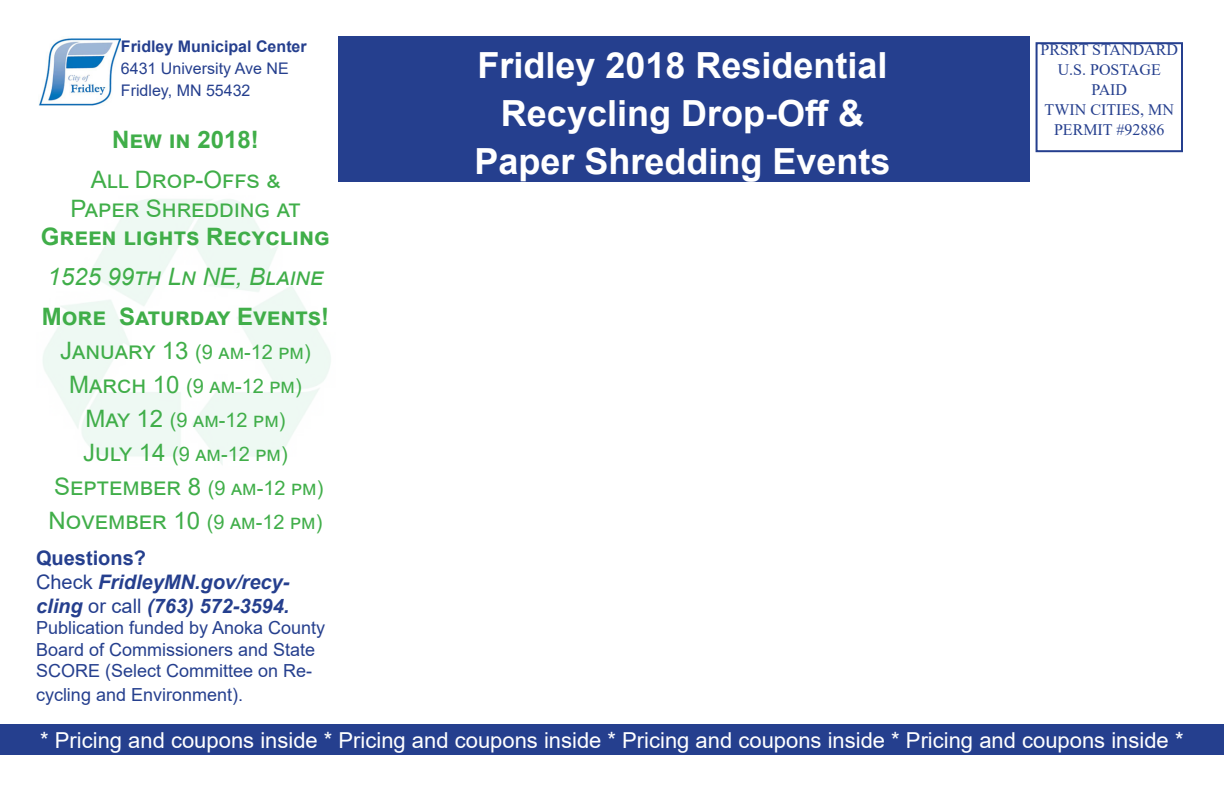
<style>
.page{position:relative;width:1224px;height:792px;background:#fff}
.page>*{position:absolute;margin:0;border:0;box-sizing:border-box;transform-origin:0 0}
.t1{font:700 36px "Arial";color:#fff}
.t2{font:24px "Arial";color:#40ae49}
.t3{font:700 24px "Arial";color:#40ae49}
.t4{font:italic 24px "Arial";color:#40ae49}
.t5{font:22px "Arial";color:#fff}
.t6{font:20px "Arial";color:#40ae49}
.t7{font:italic 700 20px/24px "Arial";color:#253f8e}
.t8{font:700 20px "Arial";color:#253f8e}
.t9{font:18px/21.6px "Arial";color:#253f8e}
.t10{font:16px "Times New Roman";color:#253f8e}
.t11{font:16px "Arial";color:#253f8e}
.t12{font:700 16px "Arial";color:#253f8e}
.s1{font-size:24px}
.s2{font-size:20px}
.s3{font-weight:400;font-style:normal}
</style>
<div class="page">
<div style="left:338px;top:36px;width:692px;height:145px;background:#253f8e"></div>
<div style="left:1036px;top:42px;width:147px;height:110px;border:2px solid #253f8e"></div>
<img style="left:39px;top:38px;width:81px;height:67px">
<div style="left:0;top:724px;width:1224px;height:31px;background:#253f8e"></div>
<p class="t12" style="left:121px;top:35px;width:187px">Fridley Municipal Center</p>
<p class="t11" style="left:121px;top:57px;width:169px">6431 University Ave NE</p>
<p class="t11" style="left:121px;top:79px;width:131px">Fridley, MN 55432</p>
<p class="t3" style="left:112px;top:123px;width:148px">New in 2018!</p>
<p class="t2" style="left:91px;top:163px;width:191px">All Drop-Offs &amp;</p>
<p class="t2" style="left:71px;top:192px;width:232px">Paper Shredding at</p>
<p class="t3" style="left:41px;top:220px;width:291px">Green lights Recycling</p>
<p class="t4" style="left:47px;top:262px;width:278px">1525 99th Ln NE, Blaine</p>
<p class="t3" style="left:42px;top:300px;width:289px">More Saturday Events!</p>
<p class="t6" style="left:60px;top:339px;width:252px"><span class="s1">January 13</span> (9 am-12 pm)</p>
<p class="t6" style="left:69px;top:373px;width:234px"><span class="s1">March 10</span> (9 am-12 pm)</p>
<p class="t6" style="left:86px;top:407px;width:201px"><span class="s1">May 12</span> (9 am-12 pm)</p>
<p class="t6" style="left:83px;top:441px;width:206px"><span class="s1">July 14</span> (9 am-12 pm)</p>
<p class="t2" style="left:54px;top:471px;width:271px">September 8 <span class="s2">(9 am-12 pm)</span></p>
<p class="t2" style="left:49px;top:505px;width:275px">November 10 <span class="s2">(9 am-12 pm)</span></p>
<p class="t8" style="left:36px;top:544px;width:112px">Questions?</p>
<p class="t7" style="left:36px;top:570px;width:255px"><span class="s3">Check</span> FridleyMN.gov/recy&shy;cling <span class="s3">or call</span> (763) 572-3594.</p>
<p class="t9" style="left:36px;top:617px;width:291px">Publication funded by Anoka County<br>Board of Commissioners and State<br>SCORE (Select Committee on Re-</p>
<p class="t9" style="left:36px;top:684px;width:209px">cycling and Environment).</p>
<p class="t1" style="left:477px;top:40px;width:412px">Fridley 2018 Residential</p>
<p class="t1" style="left:501px;top:88px;width:365px">Recycling Drop-Off &amp;</p>
<p class="t1" style="left:475px;top:136px;width:418px">Paper Shredding Events</p>
<p class="t10" style="left:1041px;top:39px;width:139px">PRSRT STANDARD</p>
<p class="t10" style="left:1058px;top:59px;width:105px">U.S. POSTAGE</p>
<p class="t10" style="left:1091px;top:79px;width:37px">PAID</p>
<p class="t10" style="left:1045px;top:99px;width:131px">TWIN CITIES, MN</p>
<p class="t10" style="left:1054px;top:119px;width:112px">PERMIT #92886</p>
<p class="t5" style="left:40px;top:725px;width:1145px">* Pricing and coupons inside * Pricing and coupons inside * Pricing and coupons inside * Pricing and coupons inside *</p>
</div>
